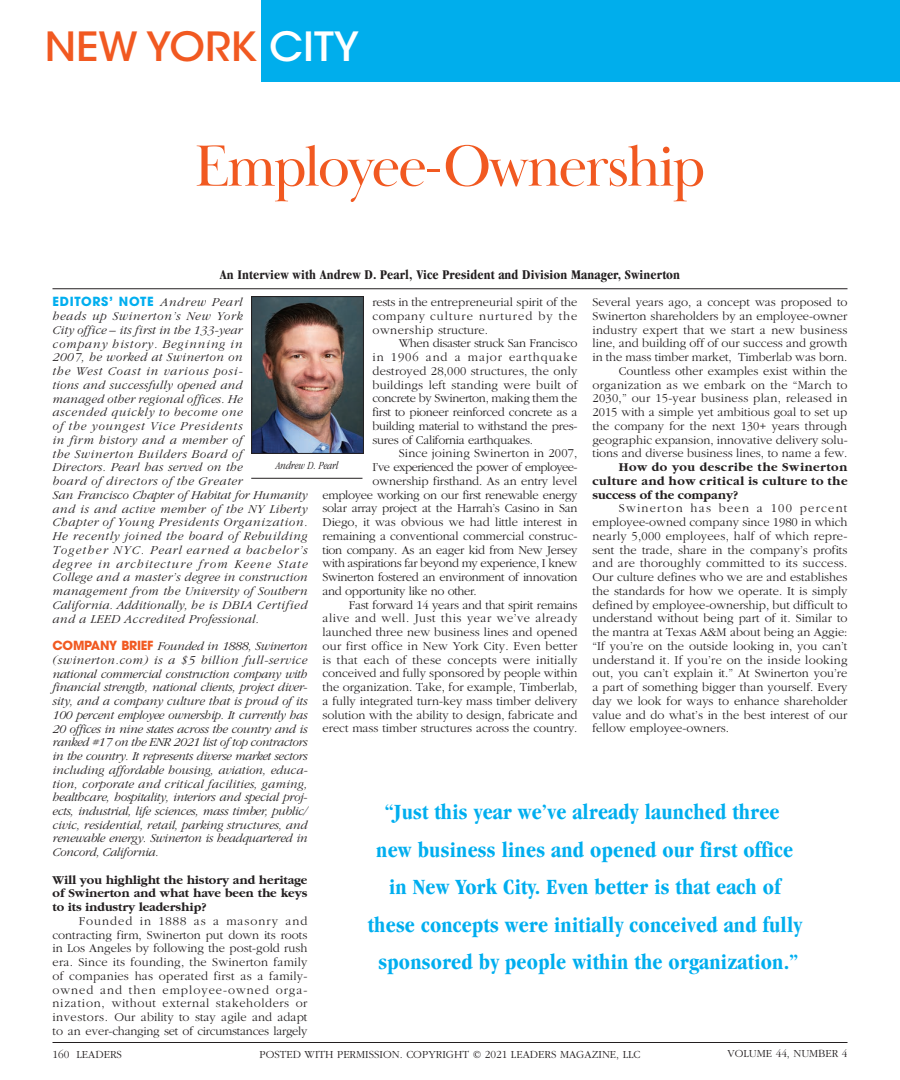
<style>
.page{position:relative;width:900px;height:1080px;background:#fff}
.page>*{position:absolute;margin:0;border:0;box-sizing:border-box;transform-origin:0 0}
.t1{font:60px "Baskerville Display PT";letter-spacing:-.04em;color:#f15921}
.t2{font:500 40px "ITC Avant Garde Std";color:#f15921;scale:1.05 1}
.t3{font:700 condensed 22.5px/37.5px "Garamond";letter-spacing:.01em;color:#00aeef;text-align:center}
.t4{font:700 condensed 13.75px "Garamond";letter-spacing:.01em;color:#231f20}
.t5{font:300 12.5px/13.8px "Garamond";color:#231f20;text-align:justify}
.t6{font:italic 300 12.5px/13.8px "Garamond";letter-spacing:.03em;color:#231f20}
.t7{font:italic 300 12.5px/13.8px "Garamond";letter-spacing:-.025em;color:#231f20}
.t8{font:300 12.5px "Garamond";letter-spacing:-.025em;color:#231f20}
.t9{font:700 12.5px/13.8px "Garamond";color:#231f20;text-align:justify}
.t10{font:300 12.5px "Garamond";letter-spacing:-.02em;color:#231f20}
.t11{font:300 12.5px "Garamond";letter-spacing:.02em;color:#231f20}
.t12{font:300 12.5px "Garamond";letter-spacing:.025em;color:#231f20}
.t13{font:300 12.5px "Garamond";letter-spacing:.04em;color:#231f20}
.t14{font:300 12.5px "Garamond";letter-spacing:-.045em;color:#231f20}
.t15{font:700 12.5px "ITC Avant Garde Pro";letter-spacing:.055em;color:#00aeef}
.t16{font:300 11.25px "Garamond";color:#231f20}
.t17{font:italic 300 condensed 11.25px "Garamond";color:#231f20}
.s1{color:#fff}
.s2{font-family:"Garamond";font-weight:300;font-style:italic;color:#231f20}
.s3{font-family:"ITC Avant Garde Pro";font-weight:700;font-style:normal;color:#f15921}
</style>
<div class="page">
<div style="left:261px;top:0;width:639px;height:81px;background:#00aeec"></div>
<img style="left:253px;top:298px;width:109px;height:154px">
<div style="left:251px;top:296px;width:113px;height:158px;border:1px solid #231f20"></div>
<hr style="left:251px;top:478px;width:111px;height:1px;background:#231f20">
<hr style="left:52px;top:288px;width:796px;height:1px;background:#231f20">
<hr style="left:52px;top:1042px;width:796px;height:1px;background:#231f20">
<h2 class="t2" style="left:45px;top:22px;width:301px">NEW YORK <span class="s1">CITY</span></h2>
<h1 class="t1" style="left:194px;top:130px;width:513px">Employee-Ownership</h1>
<p class="t4" style="left:220px;top:267px;width:462px">An Interview with Andrew D. Pearl, Vice President and Division Manager, Swinerton</p>
<p class="t15" style="left:52px;top:293px;width:192px">EDITORS’ NOTE <span class="s2">Andrew Pearl</span></p>
<p class="t6" style="left:52px;top:309px;width:257px">heads up Swinerton’s New York<br>City office – its first in the 133-year<br>company history. Beginning in<br>2007, he worked at Swinerton on<br>the West Coast in various posi-<br>tions and successfully opened and<br>managed other regional offices. He<br>ascended quickly to become one<br>of the youngest Vice Presidents<br>in firm history and a member of<br>the Swinerton Builders Board of<br>Directors. Pearl has served on the<br>board of directors of the Greater<br>San Francisco Chapter of Habitat for Humanity and is and active member of the NY Liberty Chapter of Young Presidents Organization.<br>He recently joined the board of Rebuilding Together NYC. Pearl earned a bachelor’s degree in architecture from Keene State College and a master’s degree in construction management from the University of Southern California. Additionally, he is DBIA Certified and a LEED Accredited Professional.</p>
<p class="t7" style="left:52px;top:639px;width:259px"><span class="s3">COMPANY BRIEF</span> Founded in 1888, Swinerton (swinerton.com) is a $5 billion full-service national commercial construction company with financial strength, national clients, project diver&shy;sity, and a company culture that is proud of its 100 percent employee ownership. It currently has 20 offices in nine states across the country and is ranked #17 on the ENR 2021 list of top contractors in the country. It represents diverse market sectors including affordable housing, aviation, educa&shy;tion, corporate and critical facilities, gaming, healthcare, hospitality, interiors and special proj&shy;ects, industrial, life sciences, mass timber, public/ civic, residential, retail, parking structures, and renewable energy. Swinerton is headquartered in Concord, California.</p>
<p class="t9" style="left:52px;top:873px;width:256px">Will you highlight the history and heritage of Swinerton and what have been the keys to its industry leadership?</p>
<p class="t5" style="left:52px;top:914px;width:257px;text-indent:26px">Founded in 1888 as a masonry and contracting firm, Swinerton put down its roots in Los Angeles by following the post-gold rush era. Since its founding, the Swinerton family of companies has operated first as a family&shy;owned and then employee-owned orga&shy;nization, without external stakeholders or investors. Our ability to stay agile and adapt to an ever-changing set of circumstances largely</p>
<p class="t5" style="left:372px;top:296px;width:207px">rests in the entrepreneurial spirit of the company culture nurtured by the ownership structure.</p>
<p class="t5" style="left:372px;top:337px;width:207px;text-indent:26px">When disaster struck San Francisco in 1906 and a major earthquake destroyed 28,000 structures, the only buildings left standing were built of concrete by Swinerton, making them the first to pioneer reinforced concrete as a building material to withstand the pres&shy;sures of California earthquakes.</p>
<p class="t5" style="left:399px;top:447px;width:180px">Since joining Swinerton in 2007,</p>
<p class="t14" style="left:372px;top:461px;width:206px">I’ve experienced the power of employee-</p>
<p class="t5" style="left:372px;top:474px;width:207px">ownership firsthand. As an entry level</p>
<p class="t8" style="left:322px;top:488px;width:257px">employee working on our first renewable energy</p>
<p class="t10" style="left:322px;top:502px;width:257px">solar array project at the Harrah’s Casino in San</p>
<p class="t5" style="left:322px;top:516px;width:257px">Diego, it was obvious we had little interest in</p>
<p class="t5" style="left:322px;top:529px;width:257px">remaining a conventional commercial construc-</p>
<p class="t8" style="left:322px;top:543px;width:257px">tion company. As an eager kid from New Jersey</p>
<p class="t8" style="left:322px;top:557px;width:256px">with aspirations far beyond my experience, I knew</p>
<p class="t8" style="left:322px;top:571px;width:256px">Swinerton fostered an environment of innovation</p>
<p class="t8" style="left:322px;top:584px;width:156px">and opportunity like no other.</p>
<p class="t10" style="left:349px;top:598px;width:230px">Fast forward 14 years and that spirit remains</p>
<p class="t13" style="left:322px;top:612px;width:257px">alive and well. Just this year we’ve already</p>
<p class="t5" style="left:322px;top:626px;width:256px">launched three new business lines and opened</p>
<p class="t11" style="left:322px;top:639px;width:257px">our first office in New York City. Even better</p>
<p class="t12" style="left:322px;top:653px;width:256px">is that each of these concepts were initially</p>
<p class="t5" style="left:322px;top:667px;width:256px">conceived and fully sponsored by people within</p>
<p class="t5" style="left:322px;top:681px;width:256px">the organization. Take, for example, Timberlab,</p>
<p class="t5" style="left:322px;top:694px;width:257px">a fully integrated turn-key mass timber delivery</p>
<p class="t5" style="left:322px;top:708px;width:257px">solution with the ability to design, fabricate and</p>
<p class="t5" style="left:322px;top:722px;width:257px">erect mass timber structures across the country.</p>
<p class="t5" style="left:592px;top:296px;width:257px;text-align:right">Several years ago, a concept was proposed to Swinerton shareholders by an employee-owner industry expert that we start a new business line, and building off of our success and growth in the mass timber market, Timberlab was born.<br>Countless other examples exist within the organization as we embark on the “March to 2030,” our 15-year business plan, released in 2015 with a simple yet ambitious goal to set up the company for the next 130+ years through geographic expansion, innovative delivery solu&shy;tions and diverse business lines, to name a few.</p>
<p class="t9" style="left:592px;top:461px;width:257px;text-indent:26px">How do you describe the Swinerton culture and how critical is culture to the success of the company?</p>
<p class="t5" style="left:592px;top:502px;width:257px;text-indent:26px">Swinerton has been a 100 percent employee-owned company since 1980 in which nearly 5,000 employees, half of which repre&shy;sent the trade, share in the company’s profits and are thoroughly committed to its success.<br>Our culture defines who we are and establishes the standards for how we operate. It is simply defined by employee-ownership, but difficult to understand without being part of it. Similar to the mantra at Texas A&amp;M about being an Aggie: “If you’re on the outside looking in, you can’t understand it. If you’re on the inside looking out, you can’t explain it.” At Swinerton you’re a part of something bigger than yourself. Every day we look for ways to enhance shareholder value and do what’s in the best interest of our fellow employee-owners.</p>
<p class="t17" style="left:276px;top:460px;width:64px">Andrew D. Pearl</p>
<h3 class="t3" style="left:368px;top:793px;width:436px">“Just this year we’ve already launched three new business lines and opened our first office in New York City. Even better is that each of these concepts were initially conceived and fully sponsored by people within the organization.”</h3>
<p class="t16" style="left:52px;top:1048px;width:71px">160 LEADERS</p>
<p class="t16" style="left:259px;top:1048px;width:383px">POSTED WITH PERMISSION. COPYRIGHT © 2021 LEADERS MAGAZINE, LLC</p>
<p class="t16" style="left:728px;top:1048px;width:121px">VOLUME 44, NUMBER 4</p>
</div>
